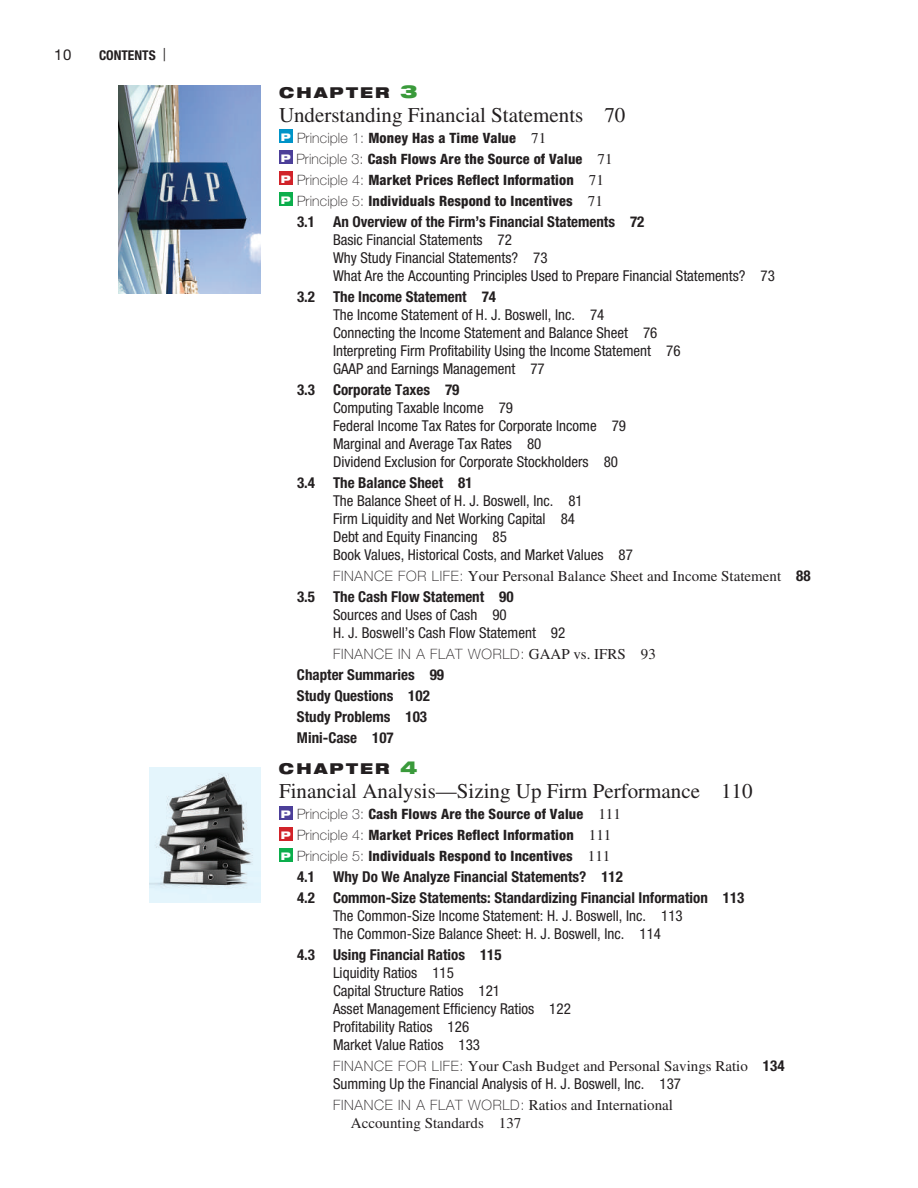
<style>
.page{position:relative;width:918px;height:1188px;background:#fff}
.page>*{position:absolute;margin:0;border:0;box-sizing:border-box;transform-origin:0 0}
.t1{font:21px "Times LT Pro";color:#231f20}
.t2{font:condensed 15px/18px "Helvetica Neue LTW1 G";color:#231f20}
.t3{font:700 condensed 15px/21px "Helvetica Neue LTW1 G";color:#231f20}
.t4{font:15px/18px "Times LT Pro";color:#231f20}
.t5{font:900 expanded 15px "Helvetica Neue LTW1 G";letter-spacing:.15em;color:#231f20}
.t6{font:15px "Helvetica Neue LTW1 G";color:#231f20}
.t7{font:800 condensed 14.25px/21px "Helvetica Neue LTW1 G";letter-spacing:.01em;color:#231f20}
.t8{font:100 14.25px "Helvetica Neue LTW1 G";letter-spacing:.05em;color:#231f20}
.t9{font:700 condensed 13.5px "Helvetica Neue LTW1 G";color:#231f20}
.s1{font-weight:300;font-size:18px}
.s2{font-size:18px;color:#3a9a3b}
.s3{font-weight:900;font-stretch:expanded;font-size:10.5px;color:#fff}
.s4{font-weight:100;font-stretch:normal}
.s5{font-family:"Times LT Pro";font-weight:400;font-stretch:normal;font-size:15px}
.s6{font-family:"Helvetica Neue LTW1 G";font-weight:100;font-size:14.25px}
.s7{font-family:"Helvetica Neue LTW1 G";font-weight:700;font-stretch:condensed}
.s8{font-family:"Times LT Pro";font-weight:400;font-size:15px}
</style>
<div class="page">
<div style="left:279px;top:129px;width:13px;height:14px;background:#0094c8"></div>
<div style="left:279px;top:150px;width:13px;height:14px;background:#4c3f99"></div>
<div style="left:279px;top:171px;width:13px;height:14px;background:#d1232a"></div>
<div style="left:279px;top:192px;width:13px;height:14px;background:#0cae4c"></div>
<div style="left:279px;top:806px;width:13px;height:13px;background:#4c3f99"></div>
<div style="left:279px;top:827px;width:13px;height:13px;background:#d1232a"></div>
<div style="left:279px;top:848px;width:13px;height:13px;background:#0cae4c"></div>
<img style="left:118px;top:86px;width:143px;height:207px">
<img style="left:150px;top:767px;width:111px;height:136px">
<p class="t6" style="left:54px;top:45px;width:19px">10</p>
<p class="t9" style="left:99px;top:47px;width:69px">CONTENTS <span class="s1">|</span></p>
<p class="t5" style="left:279px;top:83px;width:140px">CHAPTER <span class="s2">3</span></p>
<h1 class="t1" style="left:279px;top:103px;width:348px">Understanding Financial Statements 70</h1>
<p class="t7" style="left:281px;top:127px;width:333px"><span class="s3">P</span> <span class="s4">Principle 1:</span> Money Has a Time Value <span class="s5">71<br></span><span class="s3">P</span> <span class="s4">Principle 3:</span> Cash Flows Are the Source of Value <span class="s5">71<br></span><span class="s3">P</span> <span class="s4">Principle 4:</span> Market Prices Reflect Information <span class="s5">71<br></span><span class="s3">P</span> <span class="s4">Principle 5:</span> Individuals Respond to Incentives <span class="s5">71</span></p>
<p class="t3" style="left:297px;top:211px;width:349px">3.1 An Overview of the Firm’s Financial Statements 72</p>
<p class="t2" style="left:333px;top:231px;width:443px">Basic Financial Statements 72<br>Why Study Financial Statements? 73<br>What Are the Accounting Principles Used to Prepare Financial Statements? 73</p>
<p class="t3" style="left:297px;top:286px;width:201px">3.2 The Income Statement 74</p>
<p class="t2" style="left:333px;top:306px;width:349px">The Income Statement of H. J. Boswell, Inc. 74<br>Connecting the Income Statement and Balance Sheet 76<br>Interpreting Firm Profitability Using the Income Statement 76<br>GAAP and Earnings Management 77</p>
<p class="t3" style="left:297px;top:379px;width:164px">3.3 Corporate Taxes 79</p>
<p class="t2" style="left:333px;top:399px;width:295px">Computing Taxable Income 79<br>Federal Income Tax Rates for Corporate Income 79<br>Marginal and Average Tax Rates 80<br>Dividend Exclusion for Corporate Stockholders 80</p>
<p class="t3" style="left:297px;top:472px;width:177px">3.4 The Balance Sheet 81</p>
<p class="t2" style="left:333px;top:492px;width:302px">The Balance Sheet of H. J. Boswell, Inc. 81<br>Firm Liquidity and Net Working Capital 84<br>Debt and Equity Financing 85<br>Book Values, Historical Costs, and Market Values 87</p>
<p class="t4" style="left:333px;top:567px;width:479px"><span class="s6">FINANCE FOR LIFE:</span> Your Personal Balance Sheet and Income Statement <span class="s7">88</span></p>
<p class="t3" style="left:297px;top:586px;width:218px">3.5 The Cash Flow Statement 90</p>
<p class="t2" style="left:333px;top:606px;width:234px">Sources and Uses of Cash 90<br>H. J. Boswell’s Cash Flow Statement 92</p>
<p class="t8" style="left:333px;top:645px;width:324px">FINANCE IN A FLAT WORLD: <span class="s8">GAAP vs. IFRS 93</span></p>
<p class="t3" style="left:297px;top:664px;width:149px">Chapter Summaries 99<br>Study Questions 102<br>Study Problems 103<br>Mini-Case 107</p>
<p class="t5" style="left:279px;top:759px;width:140px">CHAPTER <span class="s2">4</span></p>
<h1 class="t1" style="left:279px;top:779px;width:475px">Financial Analysis—Sizing Up Firm Performance 110</h1>
<p class="t7" style="left:281px;top:804px;width:342px"><span class="s3">P</span> <span class="s4">Principle 3:</span> Cash Flows Are the Source of Value <span class="s5">111<br></span><span class="s3">P</span> <span class="s4">Principle 4:</span> Market Prices Reflect Information <span class="s5">111<br></span><span class="s3">P</span> <span class="s4">Principle 5:</span> Individuals Respond to Incentives <span class="s5">111</span></p>
<p class="t3" style="left:297px;top:867px;width:449px">4.1 Why Do We Analyze Financial Statements? 112<br>4.2 Common-Size Statements: Standardizing Financial Information 113</p>
<p class="t2" style="left:333px;top:907px;width:351px">The Common-Size Income Statement: H. J. Boswell, Inc. 113<br>The Common-Size Balance Sheet: H. J. Boswell, Inc. 114</p>
<p class="t3" style="left:297px;top:945px;width:206px">4.3 Using Financial Ratios 115</p>
<p class="t2" style="left:333px;top:964px;width:239px">Liquidity Ratios 115<br>Capital Structure Ratios 121<br>Asset Management Efficiency Ratios 122<br>Profitability Ratios 126<br>Market Value Ratios 133</p>
<p class="t4" style="left:333px;top:1057px;width:453px"><span class="s6">FINANCE FOR LIFE:</span> Your Cash Budget and Personal Savings Ratio <span class="s7">134</span></p>
<p class="t2" style="left:333px;top:1075px;width:350px">Summing Up the Financial Analysis of H. J. Boswell, Inc. 137</p>
<p class="t4" style="left:351px;top:1096px;width:324px;text-indent:-18px"><span class="s6">FINANCE IN A FLAT WORLD:</span> Ratios and International<br>Accounting Standards 137</p>
</div>
